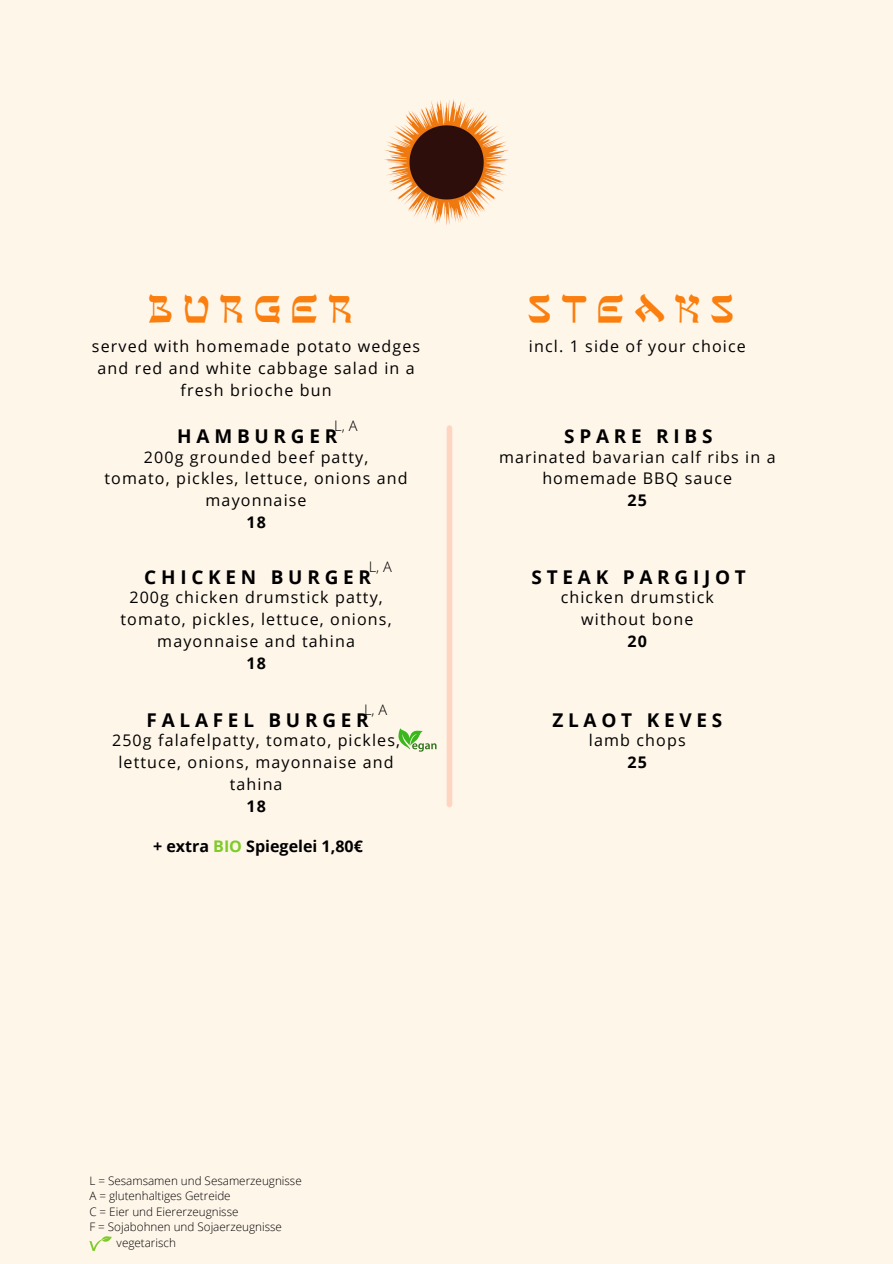
<style>
.page{position:relative;width:893px;height:1264px;background:#fff}
.page>*{position:absolute;margin:0;border:0;box-sizing:border-box;transform-origin:0 0}
.t1{font:40.5px "Sefer AH";letter-spacing:.25em;color:#fa7f0e}
.t2{font:700 18.9px "Open Sans";letter-spacing:.25em;color:#000}
.t3{font:16.05px/21.9px "Open Sans";letter-spacing:.07em;color:#000;text-align:center}
.t4{font:700 16.05px "Open Sans";color:#000}
.t5{font:300 14.55px "Open Sans";color:#000}
.t6{font:300 11.7px "Open Sans";color:#000}
.s1{font-weight:700}
.s2{color:#7ecb29}
</style>
<div class="page">
<div style="left:0;top:0;width:892px;height:1263px;background:#fff6ea"></div>
<img style="left:384px;top:99px;width:125px;height:126px">
<div style="left:446px;top:428px;width:6px;height:376px;background:#fed5c0"></div>
<svg style="left:89px;top:1236px;width:23px;height:14px"></svg>
<svg style="left:398px;top:728px;width:38px;height:23px"></svg>
<h1 class="t1" style="left:148px;top:284px;width:206px">BURGER</h1>
<h5 class="t1" style="left:528px;top:284px;width:208px">STEAKS</h5>
<h2 class="t3" style="left:92px;top:334px;width:330px">served with homemade potato wedges and red and white cabbage salad in a fresh brioche bun</h2>
<h5 class="t3" style="left:529px;top:334px;width:218px">incl. 1 side of your choice</h5>
<h2 class="t5" style="left:334px;top:415px;width:25px">L, A</h2>
<h5 class="t2" style="left:177px;top:423px;width:161px">HAMBURGER</h5>
<h3 class="t3" style="left:104px;top:445px;width:305px">200g grounded beef patty,<br>tomato, pickles, lettuce, onions and mayonnaise<br><span class="s1">18</span></h3>
<h3 class="t2" style="left:564px;top:423px;width:150px">SPARE RIBS</h3>
<h2 class="t3" style="left:499px;top:445px;width:278px">marinated bavarian calf ribs in a homemade BBQ sauce<br><span class="s1">25</span></h2>
<h5 class="t5" style="left:369px;top:556px;width:25px">L, A</h5>
<h2 class="t2" style="left:144px;top:563px;width:228px">CHICKEN BURGER</h2>
<h5 class="t3" style="left:120px;top:585px;width:272px">200g chicken drumstick patty, tomato, pickles, lettuce, onions, mayonnaise and tahina<br><span class="s1">18</span></h5>
<h2 class="t5" style="left:364px;top:699px;width:25px">L, A</h2>
<h3 class="t2" style="left:146px;top:706px;width:224px">FALAFEL BURGER</h3>
<h2 class="t3" style="left:112px;top:728px;width:289px">250g falafelpatty, tomato, pickles, lettuce, onions, mayonnaise and tahina<br><span class="s1">18</span></h2>
<h5 class="t4" style="left:153px;top:834px;width:211px">+ extra <span class="s2">BIO</span> Spiegelei 1,80€</h5>
<p class="t6" style="left:89px;top:1172px;width:214px">L = Sesamsamen und Sesamerzeugnisse</p>
<p class="t6" style="left:89px;top:1187px;width:143px">A = glutenhaltiges Getreide</p>
<p class="t6" style="left:89px;top:1203px;width:151px">C = Eier und Eiererzeugnisse</p>
<p class="t6" style="left:89px;top:1218px;width:194px">F = Sojabohnen und Sojaerzeugnisse</p>
<p class="t6" style="left:117px;top:1234px;width:61px">vegetarisch</p>
<p class="t2" style="left:531px;top:563px;width:216px">STEAK PARGIJOT</p>
<h5 class="t3" style="left:560px;top:586px;width:155px">chicken drumstick without bone</h5>
<h4 class="t4" style="left:627px;top:630px;width:21px">20</h4>
<h1 class="t2" style="left:552px;top:706px;width:171px">ZLAOT KEVES</h1>
<h5 class="t3" style="left:589px;top:728px;width:98px">lamb chops<br><span class="s1">25</span></h5>
</div>
